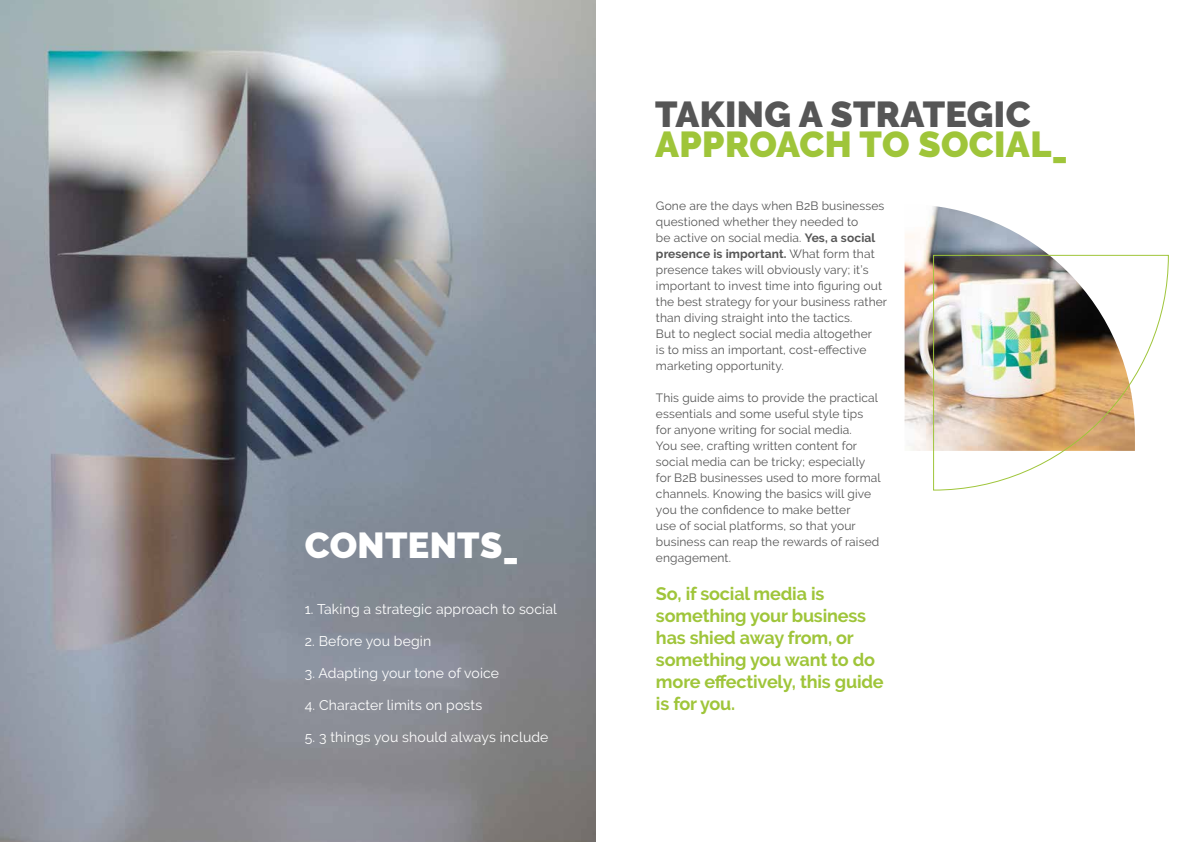
<style>
.page{position:relative;width:1191px;height:842px;background:#fff}
.page>*{position:absolute;margin:0;border:0;box-sizing:border-box;transform-origin:0 0}
.t1{font:900 36px "Raleway";letter-spacing:.01em;color:#9fc53a}
.t2{font:900 36px "Raleway";letter-spacing:.01em;color:#565656}
.t3{font:900 36px "Raleway";letter-spacing:.01em;color:#fff}
.t4{font:700 18px/22px "Raleway";letter-spacing:-.01em;color:#9fc53a}
.t5{font:14px "Raleway";letter-spacing:.01em;color:#fff}
.t6{font:12px/16px "Raleway";letter-spacing:.01em;color:#565656}
.s1{font-weight:700}
</style>
<div class="page">
<img style="left:0;top:0;width:595px;height:842px">
<img style="left:904px;top:206px;width:144px;height:245px">
<img style="left:932px;top:254px;width:237px;height:237px">
<h1 class="t3" style="left:305px;top:525px;width:215px">CONTENTS_</h1>
<p class="t5" style="left:305px;top:601px;width:254px">1. Taking a strategic approach to social</p>
<p class="t5" style="left:305px;top:633px;width:128px">2. Before you begin</p>
<p class="t5" style="left:305px;top:665px;width:196px">3. Adapting your tone of voice</p>
<p class="t5" style="left:305px;top:697px;width:179px">4. Character limits on posts</p>
<p class="t5" style="left:305px;top:729px;width:245px">5. 3 things you should always include</p>
<h1 class="t2" style="left:655px;top:94px;width:377px">TAKING A STRATEGIC</h1>
<h1 class="t1" style="left:655px;top:124px;width:414px">APPROACH TO SOCIAL_</h1>
<p class="t6" style="left:656px;top:197px;width:233px">Gone are the days when B2B businesses questioned whether they needed to<br>be active on social media. <span class="s1">Yes, a social presence is important.</span> What form that presence takes will obviously vary; it’s important to invest time into figuring out the best strategy for your business rather than diving straight into the tactics.<br>But to neglect social media altogether<br>is to miss an important, cost-effective marketing opportunity.</p>
<p class="t6" style="left:656px;top:389px;width:226px">This guide aims to provide the practical essentials and some useful style tips for anyone writing for social media.<br>You see, crafting written content for social media can be tricky; especially for B2B businesses used to more formal channels. Knowing the basics will give you the confidence to make better<br>use of social platforms, so that your business can reap the rewards of raised engagement.</p>
<h2 class="t4" style="left:656px;top:582px;width:229px">So, if social media is something your business has shied away from, or something you want to do more effectively, this guide is for you.</h2>
</div>
